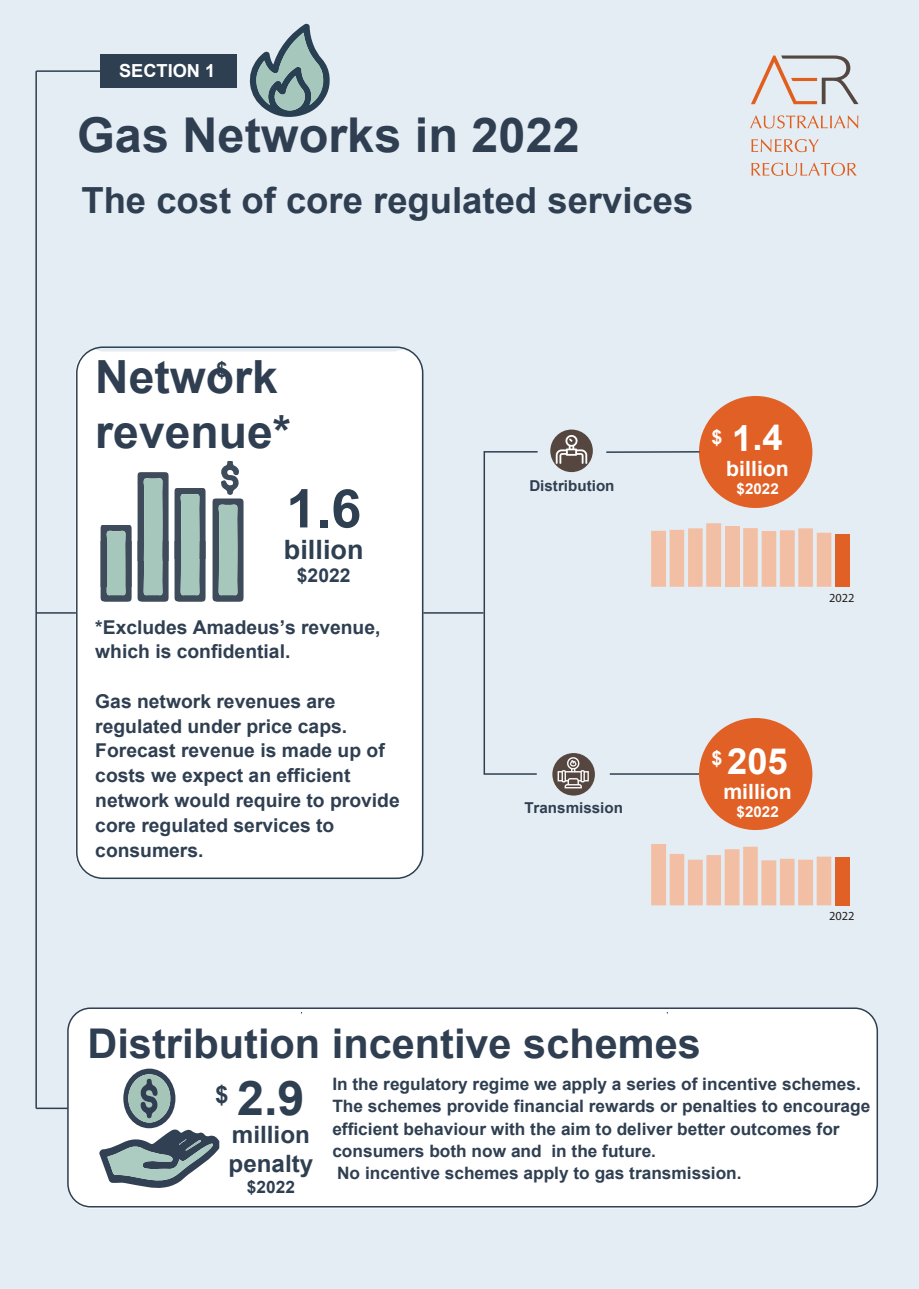
<style>
.page{position:relative;width:919px;height:1289px;background:#fff}
.page>*{position:absolute;margin:0;border:0;box-sizing:border-box;transform-origin:0 0}
.t1{font:700 53.4px "Arial";color:#2e3f51}
.t2{font:700 48px "Arial";color:#2f3f51}
.t3{font:700 47.85px "Arial";color:#2e3f51}
.t4{font:700 45.75px/54.9px "Arial";color:#2f3f51}
.t5{font:700 40.95px "Arial";color:#2f3f51}
.t6{font:700 36px "Arial";color:#2f3f51}
.t7{font:700 36px "Arial";color:#fff}
.t8{font:700 26.7px "Arial";color:#2e3f51}
.t9{font:700 23.85px/28.7px "Arial";color:#2e3f51}
.t10{font:700 21px "Arial";letter-spacing:-.005em;color:#fff}
.t11{font:700 21px "Arial";color:#2e3f51}
.t12{font:700 19.5px "Arial";color:#fff}
.t13{font:700 19.05px/24.8px "Arial";color:#2f3f51}
.t14{font:700 19.05px "Arial";color:#2e3f51}
.t15{font:700 18px "Arial";color:#fff}
.t16{font:700 17.1px/22.2px "Arial";color:#2f3f51}
.t17{font:700 17.1px "Arial";color:#2e3f51}
.t18{font:700 15px "Arial";color:#2f3f51}
.t19{font:700 15px "Arial";letter-spacing:-.005em;color:#fff}
.t20{font:12.45px "Myriad Pro";color:#231f20}
</style>
<div class="page">
<div style="left:0;top:0;width:918px;height:1288px;background:#e5edf4"></div>
<div style="left:101px;top:55px;width:136px;height:33px;background:#2e3f51"></div>
<svg style="left:75px;top:346px;width:346px;height:532px"></svg>
<div style="left:76px;top:346px;width:347px;height:533px;border:2px solid #2e3f51;border-radius:26px"></div>
<hr style="left:36px;top:1107px;width:32px;height:2px;background:#2e3f51">
<div style="left:68px;top:1008px;width:809px;height:200px;background:#fff;border-radius:23px"></div>
<div style="left:67px;top:1007px;width:811px;height:200px;border:2px solid #2e3f51;border-radius:23px"></div>
<hr style="left:35px;top:71px;width:2px;height:1037px;background:#2e3f51">
<hr style="left:36px;top:612px;width:40px;height:1px;background:#2e3f51">
<hr style="left:36px;top:70px;width:65px;height:2px;background:#2e3f51">
<svg style="left:696px;top:396px;width:116px;height:114px;background:#e18257"></svg>
<svg style="left:99px;top:1068px;width:120px;height:120px"></svg>
<svg style="left:750px;top:115px;width:108px;height:13px"></svg>
<svg style="left:751px;top:139px;width:67px;height:13px"></svg>
<svg style="left:751px;top:163px;width:105px;height:13px"></svg>
<svg style="left:750px;top:55px;width:108px;height:49px;background:#d5cecd"></svg>
<svg style="left:212px;top:462px;width:31px;height:139px"></svg>
<svg style="left:174px;top:488px;width:31px;height:113px;background:#799191"></svg>
<svg style="left:101px;top:472px;width:67px;height:129px"></svg>
<svg style="left:249px;top:24px;width:81px;height:94px;background:#97acb0"></svg>
<hr style="left:423px;top:612px;width:60px;height:1px;background:#2e3f51">
<div style="left:482px;top:450px;width:57px;height:325px;background:#e5edf4"></div>
<hr style="left:609px;top:773px;width:94px;height:1px;background:#2e3f51">
<div style="left:552px;top:753px;width:43px;height:42px;background:#554740;border-radius:50%"></div>
<img style="left:557px;top:756px;width:32px;height:32px">
<hr style="left:606px;top:451px;width:93px;height:2px;background:#2e3f51">
<svg style="left:550px;top:429px;width:43px;height:43px"></svg>
<img style="left:552px;top:432px;width:38px;height:37px">
<img style="left:841px;top:513px;width:21px;height:82px">
<div style="left:834px;top:534px;width:15px;height:53px;background:#e16025"></div>
<svg style="left:651px;top:523px;width:180px;height:64px;background:#efcab8"></svg>
<svg style="left:696px;top:718px;width:116px;height:114px;background:#e18257"></svg>
<div style="left:841px;top:812px;width:21px;height:103px;background:#e5edf4"></div>
<div style="left:834px;top:857px;width:15px;height:48px;background:#e16025"></div>
<svg style="left:651px;top:844px;width:180px;height:61px;background:#eecdbd"></svg>
<p class="t15" style="left:119px;top:58px;width:98px">SECTION 1</p>
<h2 class="t2" style="left:77px;top:102px;width:504px">Gas Networks in 2022</h2>
<h3 class="t6" style="left:81px;top:175px;width:613px">The cost of core regulated services</h3>
<h3 class="t4" style="left:95px;top:350px;width:197px">Network revenue*</h3>
<p class="t11" style="left:216px;top:355px;width:13px">$</p>
<h1 class="t1" style="left:286px;top:471px;width:77px">1.6</h1>
<h3 class="t8" style="left:284px;top:531px;width:81px">billion</h3>
<p class="t14" style="left:297px;top:562px;width:55px">$2022</p>
<p class="t13" style="left:95px;top:614px;width:287px">*Excludes Amadeus’s revenue, which is confidential.</p>
<p class="t13" style="left:95px;top:689px;width:306px">Gas network revenues are regulated under price caps.<br>Forecast revenue is made up of costs we expect an efficient network would require to provide core regulated services to consumers.</p>
<p class="t18" style="left:529px;top:475px;width:87px">Distribution</p>
<p class="t18" style="left:524px;top:797px;width:100px">Transmission</p>
<h3 class="t7" style="left:711px;top:412px;width:73px"><sup>$</sup> 1.4</h3>
<p class="t10" style="left:726px;top:453px;width:64px">billion</p>
<p class="t19" style="left:736px;top:478px;width:44px">$2022</p>
<p class="t20" style="left:829px;top:590px;width:27px">2022</p>
<h3 class="t7" style="left:727px;top:735px;width:62px">205</h3>
<p class="t10" style="left:723px;top:776px;width:70px">million</p>
<p class="t19" style="left:736px;top:801px;width:44px">$2022</p>
<p class="t12" style="left:711px;top:744px;width:12px">$</p>
<p class="t20" style="left:829px;top:908px;width:27px">2022</p>
<h3 class="t5" style="left:87px;top:1014px;width:615px">Distribution incentive schemes</h3>
<p class="t16" style="left:332px;top:1073px;width:539px">In the regulatory regime we apply a series of incentive schemes.<br>The schemes provide financial rewards or penalties to encourage efficient behaviour with the aim to deliver better outcomes for consumers both now and in the future.<br>No incentive schemes apply to gas transmission.</p>
<h3 class="t3" style="left:215px;top:1064px;width:91px"><sup>$</sup> 2.9</h3>
<h3 class="t9" style="left:228px;top:1120px;width:86px">million penalty</h3>
<p class="t17" style="left:247px;top:1174px;width:50px">$2022</p>
</div>
